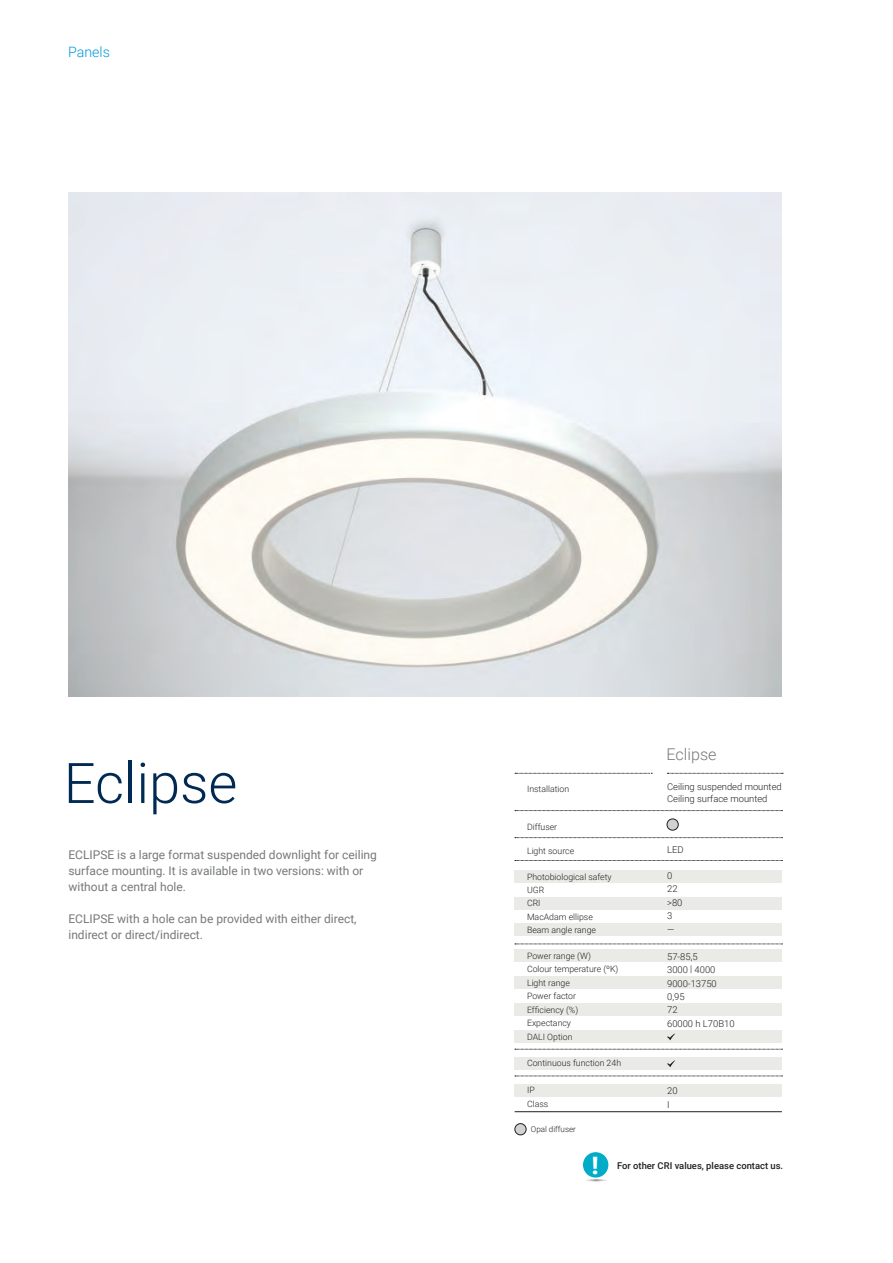
<style>
.page{position:relative;width:893px;height:1263px;background:#fff}
.page>*{position:absolute;margin:0;border:0;box-sizing:border-box;transform-origin:0 0}
.t1{font:300 55.95px "Roboto";color:#002953}
.t2{font:900 24px "Roboto";color:#fff}
.t3{font:300 16.2px "Roboto";color:#76787b}
.t4{font:300 14.25px "Roboto";color:#069ad9}
.t5{font:12px/16px "Roboto";color:#76787b}
.t6{font:300 9.45px/13.5px "Roboto";color:#231f20}
.t7{font:500 9.45px "Roboto";color:#231f20}
.t8{font:300 8.7px/13.5px "Roboto";color:#231f20}
.t9{font:300 8.1px "Roboto";color:#231f20}
</style>
<div class="page">
<div style="left:515px;top:1123px;width:11px;height:12px;background:#d1d2d4;border-radius:50%"></div>
<div style="left:515px;top:1123px;width:11px;height:12px;border:1px solid #231f20;border-radius:50%"></div>
<div style="left:515px;top:870px;width:267px;height:13px;background:#eaeae6"></div>
<div style="left:515px;top:897px;width:267px;height:12px;background:#eaeae6"></div>
<div style="left:515px;top:950px;width:267px;height:12px;background:#eaeae6"></div>
<div style="left:515px;top:1003px;width:267px;height:12px;background:#eaeae6"></div>
<div style="left:515px;top:1057px;width:267px;height:12px;background:#eaeae6"></div>
<div style="left:515px;top:924px;width:267px;height:12px;background:#eaeae6"></div>
<div style="left:515px;top:976px;width:267px;height:13px;background:#eaeae6"></div>
<div style="left:515px;top:1030px;width:267px;height:12px;background:#eaeae6"></div>
<div style="left:515px;top:1084px;width:267px;height:13px;background:#eaeae6"></div>
<svg style="left:515px;top:837px;width:267px;height:1px"></svg>
<svg style="left:515px;top:860px;width:267px;height:1px"></svg>
<svg style="left:515px;top:944px;width:267px;height:1px"></svg>
<svg style="left:515px;top:1049px;width:267px;height:1px"></svg>
<svg style="left:515px;top:1076px;width:267px;height:1px"></svg>
<hr style="left:515px;top:1111px;width:267px;height:1px;background:#231f20">
<svg style="left:515px;top:810px;width:267px;height:1px"></svg>
<svg style="left:515px;top:773px;width:137px;height:1px"></svg>
<svg style="left:667px;top:1033px;width:8px;height:7px"></svg>
<svg style="left:667px;top:1060px;width:8px;height:7px"></svg>
<svg style="left:667px;top:773px;width:116px;height:1px"></svg>
<div style="left:667px;top:819px;width:11px;height:11px;background:#d1d2d4;border-radius:50%"></div>
<div style="left:667px;top:819px;width:11px;height:11px;border:1px solid #231f20;border-radius:50%"></div>
<div style="left:583px;top:1152px;width:25px;height:25px;background:#00acc8;border-radius:50%"></div>
<svg style="left:586px;top:1179px;width:21px;height:2px"></svg>
<img style="left:69px;top:192px;width:712px;height:504px">
<h3 class="t4" style="left:68px;top:42px;width:43px">Panels</h3>
<h1 class="t1" style="left:64px;top:744px;width:175px">Eclipse</h1>
<h3 class="t5" style="left:68px;top:846px;width:310px">ECLIPSE is a large format suspended downlight for ceiling surface mounting. It is available in two versions: with or without a central hole.</h3>
<h3 class="t5" style="left:68px;top:910px;width:290px">ECLIPSE with a hole can be provided with either direct, indirect or direct/indirect.</h3>
<p class="t8" style="left:527px;top:782px;width:44px">Installation</p>
<p class="t8" style="left:527px;top:820px;width:32px">Diffuser</p>
<p class="t8" style="left:527px;top:844px;width:49px">Light source</p>
<p class="t8" style="left:527px;top:869px;width:86px">Photobiological safety<br>UGR<br>CRI<br>MacAdam ellipse<br>Beam angle range</p>
<p class="t8" style="left:527px;top:949px;width:93px">Power range (W)<br>Colour temperature (ºK)<br>Light range<br>Power factor<br>Efficiency (%)<br>Expectancy<br>DALI Option</p>
<p class="t8" style="left:527px;top:1056px;width:96px">Continuous function 24h</p>
<p class="t8" style="left:527px;top:1083px;width:23px">IP<br>Class</p>
<p class="t9" style="left:531px;top:1123px;width:47px">Opal diffuser</p>
<h3 class="t3" style="left:666px;top:743px;width:52px">Eclipse</h3>
<p class="t6" style="left:667px;top:780px;width:116px;line-height:12.1px">Ceiling suspended mounted<br>Ceiling surface mounted</p>
<p class="t6" style="left:667px;top:843px;width:18px">LED</p>
<p class="t6" style="left:667px;top:868px;width:17px">0<br>22 &gt;80<br>3<br>—</p>
<p class="t6" style="left:667px;top:949px;width:69px">57-85,5<br>3000 | 4000<br>9000-13750<br>0,95<br>72<br>60000 h L70B10</p>
<p class="t6" style="left:667px;top:1084px;width:12px">20<br>I</p>
<h2 class="t2" style="left:592px;top:1148px;width:8px">!</h2>
<p class="t7" style="left:617px;top:1159px;width:168px">For other CRI values, please contact us.</p>
</div>
